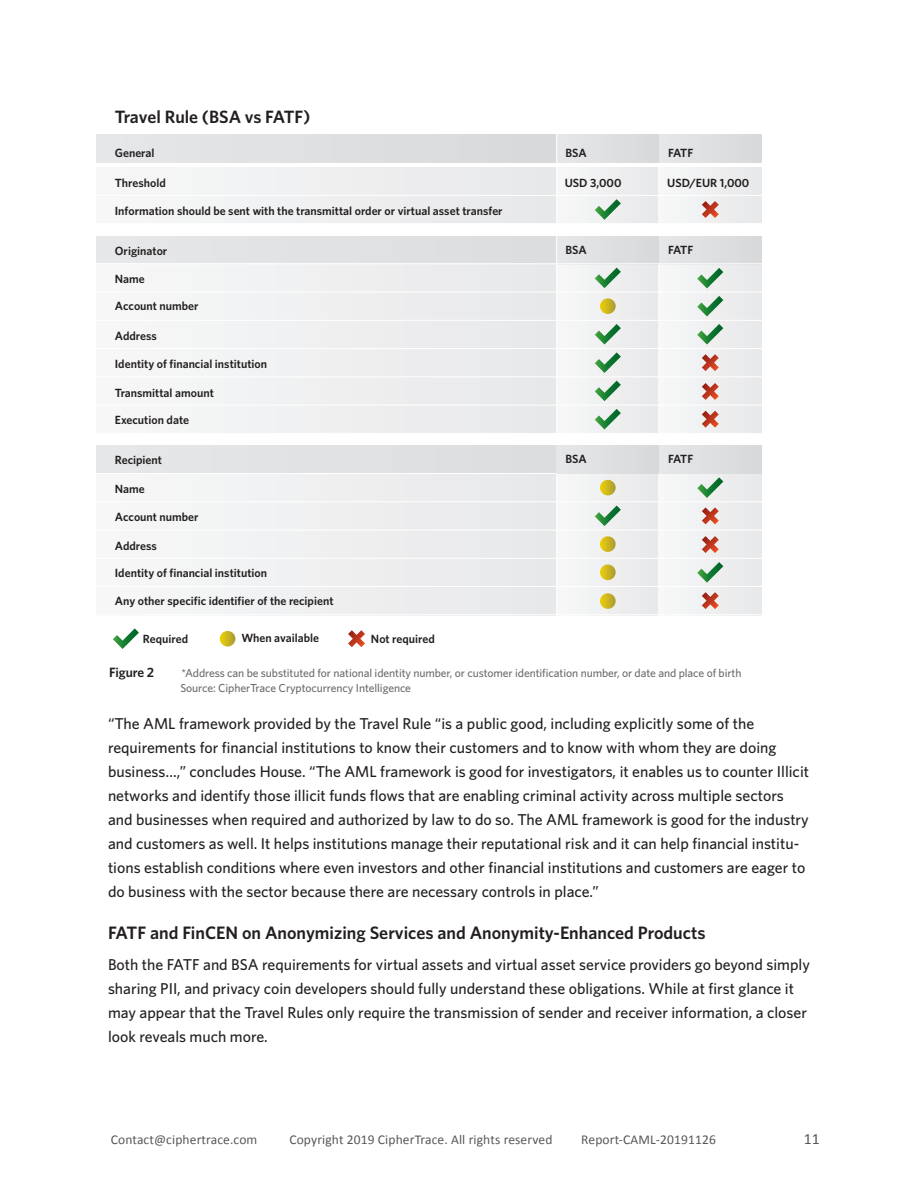
<style>
.page{position:relative;width:918px;height:1188px;background:#fff}
.page>*{position:absolute;margin:0;border:0;box-sizing:border-box;transform-origin:0 0}
.t1{font:600 18px "Whitney";color:#231f20}
.t2{font:600 17.85px "Whitney";color:#231f20}
.t3{font:500 15.75px/24px "Whitney";color:#231f20}
.t4{font:15.75px "Calibri";color:#57585a}
.t5{font:13.5px "Calibri";letter-spacing:.01em;color:#57585a}
.t6{font:600 13.5px "Whitney";letter-spacing:-.01em;color:#231f20}
.t7{font:600 11.85px "Whitney";color:#231f20}
.t8{font:500 11.7px/14.9px "Whitney";letter-spacing:-.01em;color:#6c6d70}
</style>
<div class="page">
<div style="left:97px;top:167px;width:460px;height:28px;background:#efeff0"></div>
<div style="left:557px;top:167px;width:102px;height:28px;background:#efeff0"></div>
<div style="left:659px;top:167px;width:102px;height:28px;background:#f0f0f1"></div>
<div style="left:97px;top:195px;width:460px;height:28px;background:#efeff0"></div>
<div style="left:557px;top:195px;width:102px;height:28px;background:#efeff0"></div>
<div style="left:659px;top:195px;width:102px;height:28px;background:#f0f0f1"></div>
<div style="left:97px;top:236px;width:664px;height:28px;background:#e1e2e4"></div>
<div style="left:97px;top:264px;width:460px;height:28px;background:#efeff0"></div>
<div style="left:557px;top:264px;width:102px;height:28px;background:#efeff0"></div>
<div style="left:659px;top:264px;width:102px;height:28px;background:#f0f0f1"></div>
<div style="left:97px;top:292px;width:460px;height:28px;background:#efeff0"></div>
<div style="left:557px;top:292px;width:102px;height:28px;background:#efeff0"></div>
<div style="left:659px;top:292px;width:102px;height:28px;background:#f0f0f1"></div>
<div style="left:97px;top:320px;width:460px;height:29px;background:#efeff0"></div>
<div style="left:557px;top:320px;width:102px;height:29px;background:#efeff0"></div>
<div style="left:659px;top:320px;width:102px;height:29px;background:#f0f0f1"></div>
<div style="left:97px;top:349px;width:460px;height:28px;background:#efeff0"></div>
<div style="left:557px;top:349px;width:102px;height:28px;background:#efeff0"></div>
<div style="left:659px;top:349px;width:102px;height:28px;background:#f0f0f1"></div>
<div style="left:97px;top:377px;width:460px;height:28px;background:#efeff0"></div>
<div style="left:557px;top:377px;width:102px;height:28px;background:#efeff0"></div>
<div style="left:659px;top:377px;width:102px;height:28px;background:#f0f0f1"></div>
<div style="left:97px;top:405px;width:460px;height:28px;background:#efeff0"></div>
<div style="left:557px;top:405px;width:102px;height:28px;background:#efeff0"></div>
<div style="left:659px;top:405px;width:102px;height:28px;background:#f0f0f1"></div>
<div style="left:97px;top:445px;width:664px;height:28px;background:#e1e2e4"></div>
<div style="left:97px;top:473px;width:460px;height:29px;background:#efeff0"></div>
<div style="left:557px;top:473px;width:102px;height:29px;background:#efeff0"></div>
<div style="left:659px;top:473px;width:102px;height:29px;background:#f0f0f1"></div>
<div style="left:97px;top:502px;width:460px;height:28px;background:#efeff0"></div>
<div style="left:557px;top:502px;width:102px;height:28px;background:#efeff0"></div>
<div style="left:659px;top:502px;width:102px;height:28px;background:#f0f0f1"></div>
<div style="left:97px;top:530px;width:460px;height:29px;background:#f0f0f1"></div>
<div style="left:557px;top:530px;width:102px;height:29px;background:#f0f0f1"></div>
<div style="left:659px;top:530px;width:102px;height:29px;background:#f0f0f1"></div>
<div style="left:97px;top:558px;width:460px;height:28px;background:#efeff0"></div>
<div style="left:557px;top:558px;width:102px;height:28px;background:#efeff0"></div>
<div style="left:659px;top:558px;width:102px;height:28px;background:#f0f0f1"></div>
<div style="left:97px;top:587px;width:460px;height:28px;background:#efeff0"></div>
<div style="left:557px;top:587px;width:102px;height:28px;background:#efeff0"></div>
<div style="left:659px;top:587px;width:102px;height:28px;background:#f0f0f1"></div>
<div style="left:97px;top:134px;width:460px;height:29px;background:#dfe0e2"></div>
<div style="left:557px;top:134px;width:102px;height:29px;background:#dfe0e2"></div>
<div style="left:659px;top:134px;width:102px;height:29px;background:#dfe0e2"></div>
<hr style="left:94px;top:195px;width:672px;height:1px;background:#fff">
<hr style="left:94px;top:263px;width:670px;height:1px;background:#fff">
<hr style="left:94px;top:292px;width:670px;height:1px;background:#fff">
<hr style="left:94px;top:320px;width:670px;height:1px;background:#fff">
<hr style="left:94px;top:348px;width:670px;height:1px;background:#fff">
<hr style="left:94px;top:376px;width:670px;height:1px;background:#fff">
<hr style="left:94px;top:405px;width:670px;height:1px;background:#fff">
<hr style="left:94px;top:473px;width:670px;height:1px;background:#fff">
<hr style="left:94px;top:501px;width:670px;height:1px;background:#fff">
<hr style="left:94px;top:530px;width:670px;height:1px;background:#fff">
<hr style="left:94px;top:558px;width:670px;height:1px;background:#fff">
<hr style="left:94px;top:614px;width:670px;height:1px;background:#fff">
<hr style="left:556px;top:133px;width:1px;height:91px;background:#fff">
<hr style="left:556px;top:234px;width:1px;height:200px;background:#fff">
<hr style="left:556px;top:444px;width:1px;height:171px;background:#fff">
<div style="left:557px;top:445px;width:102px;height:29px;background:#dfe0e2"></div>
<div style="left:659px;top:445px;width:102px;height:29px;background:#dfe0e2"></div>
<hr style="left:659px;top:167px;width:1px;height:57px;background:#fff">
<hr style="left:659px;top:263px;width:1px;height:171px;background:#fff">
<hr style="left:659px;top:474px;width:1px;height:143px;background:#fff">
<svg style="left:595px;top:199px;width:26px;height:21px"></svg>
<svg style="left:113px;top:628px;width:26px;height:21px"></svg>
<svg style="left:595px;top:268px;width:26px;height:20px"></svg>
<svg style="left:595px;top:324px;width:26px;height:21px"></svg>
<svg style="left:595px;top:352px;width:26px;height:21px"></svg>
<svg style="left:595px;top:381px;width:26px;height:20px"></svg>
<svg style="left:595px;top:409px;width:26px;height:20px"></svg>
<svg style="left:595px;top:506px;width:26px;height:20px"></svg>
<svg style="left:697px;top:477px;width:26px;height:21px"></svg>
<svg style="left:697px;top:562px;width:26px;height:21px"></svg>
<svg style="left:697px;top:324px;width:26px;height:21px"></svg>
<svg style="left:697px;top:296px;width:26px;height:20px"></svg>
<svg style="left:697px;top:268px;width:26px;height:20px"></svg>
<svg style="left:702px;top:201px;width:17px;height:17px"></svg>
<svg style="left:348px;top:630px;width:17px;height:17px"></svg>
<svg style="left:702px;top:354px;width:17px;height:17px"></svg>
<svg style="left:702px;top:383px;width:17px;height:17px"></svg>
<svg style="left:702px;top:411px;width:17px;height:17px"></svg>
<svg style="left:702px;top:507px;width:17px;height:17px"></svg>
<svg style="left:702px;top:536px;width:17px;height:17px"></svg>
<svg style="left:702px;top:592px;width:17px;height:17px"></svg>
<svg style="left:600px;top:298px;width:16px;height:16px"></svg>
<svg style="left:600px;top:480px;width:16px;height:15px"></svg>
<svg style="left:600px;top:536px;width:16px;height:16px"></svg>
<svg style="left:220px;top:631px;width:15px;height:16px"></svg>
<svg style="left:600px;top:565px;width:16px;height:15px"></svg>
<svg style="left:600px;top:593px;width:16px;height:16px"></svg>
<p class="t2" style="left:115px;top:106px;width:197px">Travel Rule (BSA vs FATF)</p>
<p class="t7" style="left:115px;top:145px;width:41px">General</p>
<p class="t7" style="left:565px;top:145px;width:23px">BSA</p>
<p class="t7" style="left:668px;top:145px;width:27px">FATF</p>
<p class="t7" style="left:115px;top:176px;width:52px">Threshold</p>
<p class="t7" style="left:565px;top:176px;width:58px">USD 3,000</p>
<p class="t7" style="left:667px;top:176px;width:84px">USD/EUR 1,000</p>
<p class="t7" style="left:115px;top:203px;width:389px">Information should be sent with the transmittal order or virtual asset transfer</p>
<p class="t7" style="left:115px;top:244px;width:54px">Originator</p>
<p class="t7" style="left:115px;top:272px;width:32px">Name</p>
<p class="t7" style="left:115px;top:299px;width:85px">Account number</p>
<p class="t7" style="left:115px;top:329px;width:43px">Address</p>
<p class="t7" style="left:115px;top:357px;width:154px">Identity of financial institution</p>
<p class="t7" style="left:115px;top:385px;width:101px">Transmittal amount</p>
<p class="t7" style="left:115px;top:413px;width:76px">Execution date</p>
<p class="t7" style="left:115px;top:453px;width:49px">Recipient</p>
<p class="t7" style="left:115px;top:481px;width:32px">Name</p>
<p class="t7" style="left:115px;top:510px;width:85px">Account number</p>
<p class="t7" style="left:115px;top:539px;width:43px">Address</p>
<p class="t7" style="left:115px;top:566px;width:154px">Identity of financial institution</p>
<p class="t7" style="left:115px;top:594px;width:220px">Any other specific identifier of the recipient</p>
<p class="t7" style="left:565px;top:243px;width:23px">BSA</p>
<p class="t7" style="left:668px;top:243px;width:27px">FATF</p>
<p class="t7" style="left:565px;top:452px;width:23px">BSA</p>
<p class="t7" style="left:668px;top:452px;width:27px">FATF</p>
<p class="t7" style="left:143px;top:632px;width:47px">Required</p>
<p class="t7" style="left:241px;top:631px;width:79px">When available</p>
<p class="t7" style="left:371px;top:631px;width:65px">Not required</p>
<p class="t6" style="left:109px;top:664px;width:46px">Figure 2</p>
<p class="t8" style="left:180px;top:665px;width:563px">*Address can be substituted for national identity number, or customer identification number, or date and place of birth<br>Source: CipherTrace Cryptocurrency Intelligence</p>
<p class="t3" style="left:108px;top:711px;width:703px">“The AML framework provided by the Travel Rule “is a public good, including explicitly some of the requirements for financial institutions to know their customers and to know with whom they are doing business…,” concludes House. “The AML framework is good for investigators, it enables us to counter Illicit networks and identify those illicit funds flows that are enabling criminal activity across multiple sectors and businesses when required and authorized by law to do so. The AML framework is good for the industry and customers as well. It helps institutions manage their reputational risk and it can help financial institu&shy;tions establish conditions where even investors and other financial institutions and customers are eager to do business with the sector because there are necessary controls in place.”</p>
<p class="t1" style="left:108px;top:922px;width:599px">FATF and FinCEN on Anonymizing Services and Anonymity-Enhanced Products</p>
<p class="t3" style="left:108px;top:952px;width:704px">Both the FATF and BSA requirements for virtual assets and virtual asset service providers go beyond simply sharing PII, and privacy coin developers should fully understand these obligations. While at first glance it may appear that the Travel Rules only require the transmission of sender and receiver information, a closer look reveals much more.</p>
<p class="t5" style="left:111px;top:1131px;width:148px">Contact@ciphertrace.com</p>
<p class="t5" style="left:289px;top:1131px;width:265px">Copyright 2019 CipherTrace. All rights reserved</p>
<p class="t5" style="left:581px;top:1131px;width:136px">Report-CAML-20191126</p>
<p class="t4" style="left:804px;top:1129px;width:17px">11</p>
</div>
